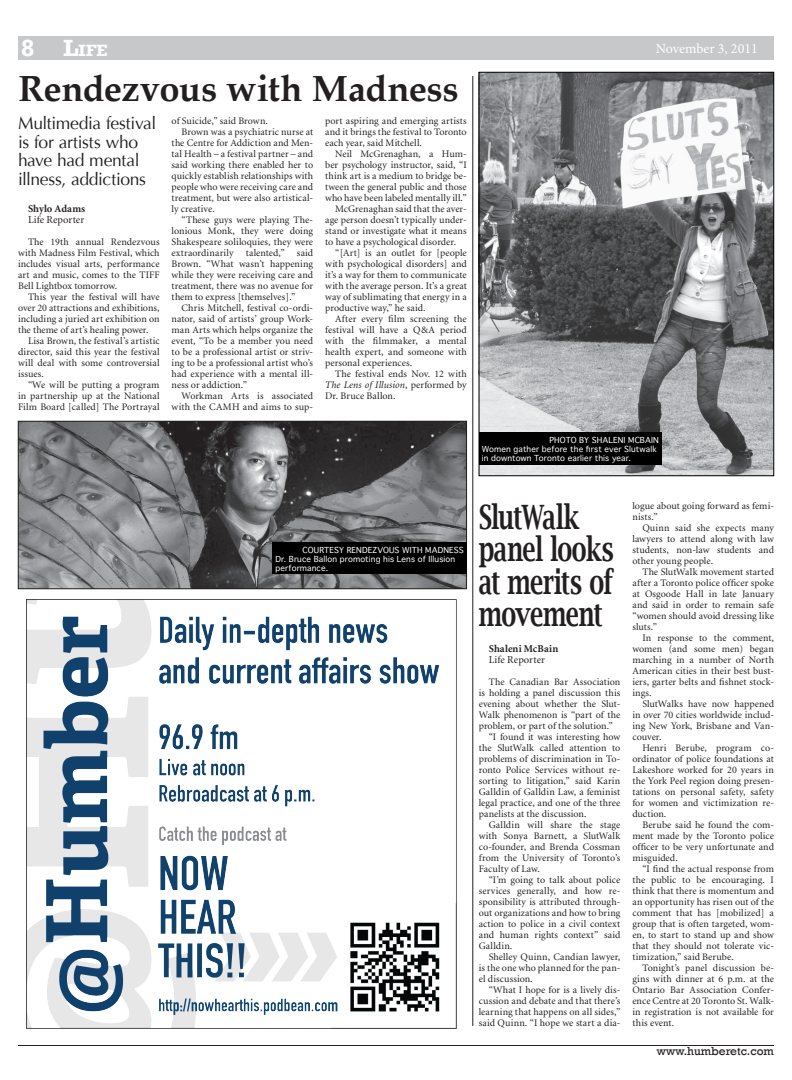
<style>
.page{position:relative;width:792px;height:1080px;background:#fff}
.page>*{position:absolute;margin:0;border:0;box-sizing:border-box;transform-origin:0 0}
.ETCBody{font:700 36.3px "Palatino";letter-spacing:-.01em;color:#231f20}
.ETCBody-2{font:600 33.6px/32.5px "Lucida Bright";letter-spacing:-.025em;color:#231f20;scale:.71 1}
.t1{font:700 24px "Rockwell";color:#fff}
.Deck{font:17.5px/18.5px "Optima";letter-spacing:-.02em;color:#231f20}
.t2{font:700 16.8px "Rockwell";color:#fff}
.t3{font:14px "Minion Pro";color:#fff}
.t4{font:12px "Rockwell";color:#231f20}
.ETCBody-3{font:10.5px "Minion";letter-spacing:.005em;color:#231f20}
.ETCBody-4{font:700 10.5px "Minion";letter-spacing:.005em;color:#231f20}
.ETCBody-5{font:10px/11px "Minion";letter-spacing:.005em;color:#231f20;text-align:justify}
.Cutlines_PhotoCredit{font:8px/9px "Thonburi";letter-spacing:.015em;color:#fff}
.s1{font-size:24px}
.s2{font-style:italic}
</style>
<div class="page">
<hr style="left:18px;top:1045px;width:756px;height:1px;background:#231f20">
<div style="left:18px;top:36px;width:756px;height:24px;background:#c7c8ca"></div>
<img style="left:26px;top:599px;width:431px;height:430px">
<img style="left:20px;top:423px;width:445px;height:164px">
<div style="left:18px;top:421px;width:449px;height:168px;border:1px solid #231f20"></div>
<div style="left:272px;top:542px;width:195px;height:32px;background:#000"></div>
<img style="left:481px;top:74px;width:291px;height:400px">
<div style="left:479px;top:72px;width:295px;height:404px;border:1px solid #000"></div>
<div style="left:479px;top:432px;width:183px;height:33px;background:#000"></div>
<hr style="left:473px;top:76px;width:1px;height:950px;background:#231f20">
<p class="t1" style="left:21px;top:34px;width:15px">8</p>
<p class="t2" style="left:63px;top:40px;width:46px"><span class="s1">L</span>ife</p>
<p class="t3" style="left:656px;top:39px;width:104px">November 3, 2011</p>
<p class="ETCBody" style="left:18px;top:58px;width:442px">Rendezvous with Madness</p>
<p class="Deck" style="left:18px;top:114px;width:140px">Multimedia festival is for artists who have had mental illness, addictions</p>
<p class="ETCBody-5" style="left:172px;top:116px;width:98px">of Suicide,” said Brown.</p>
<p class="ETCBody-5" style="left:172px;top:127px;width:143px;text-indent:10px">Brown was a psychiatric nurse at the Centre for Addiction and Men&shy;tal Health – a festival partner – and said working there enabled her to quickly establish relationships with people who were receiving care and treatment, but were also artistical&shy;ly creative.</p>
<p class="ETCBody-5" style="left:172px;top:215px;width:143px;text-indent:10px">“These guys were playing The&shy;lonious Monk, they were doing Shakespeare soliloquies, they were extraordinarily talented,” said Brown. “What wasn’t happening while they were receiving care and treatment, there was no avenue for them to express [themselves].”</p>
<p class="ETCBody-5" style="left:172px;top:303px;width:143px;text-indent:10px">Chris Mitchell, festival co-ordi&shy;nator, said of artists’ group Work&shy;man Arts which helps organize the event, “To be a member you need to be a professional artist or striv&shy;ing to be a professional artist who’s had experience with a mental ill&shy;ness or addiction.”</p>
<p class="ETCBody-5" style="left:172px;top:391px;width:143px;text-align:right">Workman Arts is associated with the CAMH and aims to sup-</p>
<p class="ETCBody-5" style="left:325px;top:116px;width:143px">port aspiring and emerging artists and it brings the festival to Toronto each year, said Mitchell.</p>
<p class="ETCBody-5" style="left:325px;top:149px;width:143px;text-indent:10px">Neil McGrenaghan, a Hum&shy;ber psychology instructor, said, “I think art is a medium to bridge be&shy;tween the general public and those who have been labeled mentally ill.”</p>
<p class="ETCBody-5" style="left:325px;top:204px;width:143px;text-indent:10px">McGrenaghan said that the aver&shy;age person doesn’t typically under&shy;stand or investigate what it means to have a psychological disorder.</p>
<p class="ETCBody-5" style="left:325px;top:248px;width:143px;text-indent:10px">“[Art] is an outlet for [people with psychological disorders] and it’s a way for them to communicate with the average person. It’s a great way of sublimating that energy in a productive way,” he said.</p>
<p class="ETCBody-5" style="left:325px;top:314px;width:143px;text-indent:10px">After every film screening the festival will have a Q&amp;A period with the filmmaker, a mental health expert, and someone with personal experiences.</p>
<p class="ETCBody-5" style="left:325px;top:369px;width:143px;text-indent:10px">The festival ends Nov. 12 with <span class="s2">The Lens of Illusion</span>, performed by Dr. Bruce Ballon.</p>
<p class="ETCBody-4" style="left:28px;top:203px;width:59px">Shylo Adams</p>
<p class="ETCBody-3" style="left:28px;top:214px;width:58px">Life Reporter</p>
<p class="ETCBody-5" style="left:18px;top:237px;width:143px;text-indent:10px">The 19th annual Rendezvous with Madness Film Festival, which includes visual arts, performance art and music, comes to the TIFF Bell Lightbox tomorrow.</p>
<p class="ETCBody-5" style="left:18px;top:292px;width:143px;text-indent:10px">This year the festival will have over 20 attractions and exhibitions, including a juried art exhibition on the theme of art’s healing power.</p>
<p class="ETCBody-5" style="left:18px;top:336px;width:143px;text-indent:10px">Lisa Brown, the festival’s artistic director, said this year the festival will deal with some controversial issues.</p>
<p class="ETCBody-5" style="left:18px;top:380px;width:143px;text-indent:10px">“We will be putting a program in partnership up at the National Film Board [called] The Portrayal</p>
<p class="Cutlines_PhotoCredit" style="left:549px;top:435px;width:111px">PHOTO BY SHALENI MCBAIN</p>
<p class="Cutlines_PhotoCredit" style="left:482px;top:444px;width:177px">Women gather before the first ever Slutwalk in downtown Toronto earlier this year.</p>
<p class="Cutlines_PhotoCredit" style="left:303px;top:545px;width:163px">COURTESY RENDEZVOUS WITH MADNESS</p>
<p class="Cutlines_PhotoCredit" style="left:275px;top:554px;width:181px">Dr. Bruce Ballon promoting his Lens of Illusion performance.</p>
<p class="ETCBody-2" style="left:479px;top:501px;width:192px">SlutWalk panel looks at merits of movement</p>
<p class="ETCBody-4" style="left:489px;top:643px;width:71px">Shaleni McBain</p>
<p class="ETCBody-3" style="left:489px;top:654px;width:58px">Life Reporter</p>
<p class="ETCBody-5" style="left:479px;top:677px;width:143px;text-indent:10px">The Canadian Bar Association is holding a panel discussion this evening about whether the Slut-Walk phenomenon is “part of the problem, or part of the solution.”</p>
<p class="ETCBody-5" style="left:479px;top:732px;width:143px;text-indent:10px">“I found it was interesting how the SlutWalk called attention to problems of discrimination in To&shy;ronto Police Services without re&shy;sorting to litigation,” said Karin Galldin of Galldin Law, a feminist legal practice, and one of the three panelists at the discussion.</p>
<p class="ETCBody-5" style="left:479px;top:820px;width:143px;text-indent:10px">Galldin will share the stage with Sonya Barnett, a SlutWalk co-founder, and Brenda Cossman from the University of Toronto’s Faculty of Law.</p>
<p class="ETCBody-5" style="left:479px;top:875px;width:143px;text-indent:10px">“I’m going to talk about police services generally, and how re&shy;sponsibility is attributed through&shy;out organizations and how to bring action to police in a civil context and human rights context” said Galldin.</p>
<p class="ETCBody-5" style="left:479px;top:952px;width:143px;text-indent:10px">Shelley Quinn, Candian lawyer, is the one who planned for the pan&shy;el discussion.</p>
<p class="ETCBody-5" style="left:479px;top:985px;width:143px;text-indent:10px">“What I hope for is a lively dis&shy;cussion and debate and that there’s learning that happens on all sides,” said Quinn. “I hope we start a dia-</p>
<p class="ETCBody-5" style="left:632px;top:501px;width:143px">logue about going forward as femi&shy;nists.”</p>
<p class="ETCBody-5" style="left:632px;top:523px;width:143px;text-indent:10px">Quinn said she expects many lawyers to attend along with law students, non-law students and other young people.</p>
<p class="ETCBody-5" style="left:632px;top:567px;width:143px;text-indent:10px">The SlutWalk movement started after a Toronto police officer spoke at Osgoode Hall in late January and said in order to remain safe “women should avoid dressing like sluts.”</p>
<p class="ETCBody-5" style="left:632px;top:633px;width:143px;text-indent:10px">In response to the comment, women (and some men) began marching in a number of North American cities in their best bust&shy;iers, garter belts and fishnet stock&shy;ings.</p>
<p class="ETCBody-5" style="left:632px;top:699px;width:143px;text-indent:10px">SlutWalks have now happened in over 70 cities worldwide includ&shy;ing New York, Brisbane and Van&shy;couver.</p>
<p class="ETCBody-5" style="left:632px;top:743px;width:143px;text-indent:10px">Henri Berube, program co&shy;ordinator of police foundations at Lakeshore worked for 20 years in the York Peel region doing presen&shy;tations on personal safety, safety for women and victimization re&shy;duction.</p>
<p class="ETCBody-5" style="left:632px;top:820px;width:143px;text-indent:10px">Berube said he found the com&shy;ment made by the Toronto police officer to be very unfortunate and misguided.</p>
<p class="ETCBody-5" style="left:632px;top:864px;width:143px;text-indent:10px">“I find the actual response from the public to be encouraging. I think that there is momentum and an opportunity has risen out of the comment that has [mobilized] a group that is often targeted, wom&shy;en, to start to stand up and show that they should not tolerate vic&shy;timization,” said Berube.</p>
<p class="ETCBody-5" style="left:632px;top:963px;width:143px;text-indent:10px">Tonight’s panel discussion be&shy;gins with dinner at 6 p.m. at the Ontario Bar Association Confer&shy;ence Centre at 20 Toronto St. Walk&shy;in registration is not available for this event.</p>
<p class="t4" style="left:657px;top:1044px;width:119px">www.humberetc.com</p>
</div>
